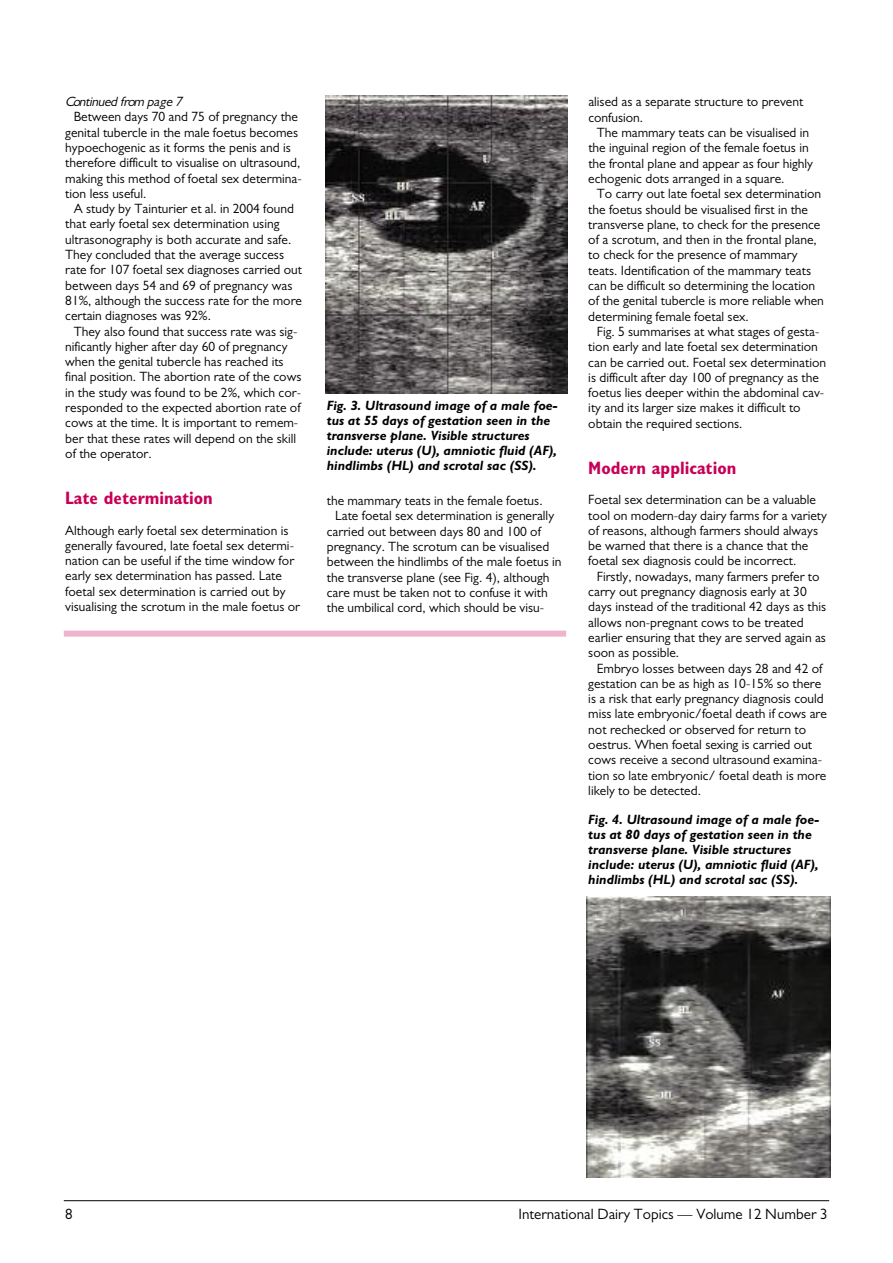
<style>
.page{position:relative;width:893px;height:1263px;background:#fff}
.page>*{position:absolute;margin:0;border:0;box-sizing:border-box;transform-origin:0 0}
.t1{font:700 condensed 18px "Gill Sans";color:#c70057}
.t2{font:15px "Gill Sans";color:#000}
.t3{font:13.5px/15.3px "Gill Sans";color:#000}
.t4{font:italic 700 13.5px/15px "Gill Sans";color:#000}
.t5{font:italic 13.5px "Gill Sans";color:#000}
</style>
<div class="page">
<hr style="left:64px;top:1200px;width:765px;height:1px;background:#000">
<img style="left:325px;top:96px;width:243px;height:297px">
<img style="left:587px;top:896px;width:243px;height:282px">
<div style="left:64px;top:631px;width:502px;height:6px;background:#eeb3cd"></div>
<p class="t5" style="left:65px;top:97px;width:121px">Continued from page 7</p>
<p class="t3" style="left:65px;top:111px;width:238px;text-indent:9px">Between days 70 and 75 of pregnancy the genital tubercle in the male foetus becomes hypoechogenic as it forms the penis and is therefore difficult to visualise on ultrasound, making this method of foetal sex determina&shy;tion less useful.</p>
<p class="t3" style="left:65px;top:202px;width:238px;text-indent:9px">A study by Tainturier et al. in 2004 found that early foetal sex determination using ultrasonography is both accurate and safe.<br>They concluded that the average success rate for 107 foetal sex diagnoses carried out between days 54 and 69 of pregnancy was 81%, although the success rate for the more certain diagnoses was 92%.</p>
<p class="t3" style="left:65px;top:325px;width:238px;text-indent:9px">They also found that success rate was sig&shy;nificantly higher after day 60 of pregnancy when the genital tubercle has reached its final position. The abortion rate of the cows in the study was found to be 2%, which cor&shy;responded to the expected abortion rate of cows at the time. It is important to remem&shy;ber that these rates will depend on the skill of the operator.</p>
<h1 class="t1" style="left:65px;top:491px;width:149px">Late determination</h1>
<p class="t3" style="left:65px;top:524px;width:236px">Although early foetal sex determination is generally favoured, late foetal sex determi&shy;nation can be useful if the time window for early sex determination has passed. Late foetal sex determination is carried out by visualising the scrotum in the male foetus or</p>
<p class="t4" style="left:327px;top:400px;width:232px">Fig. 3. Ultrasound image of a male foe&shy;tus at 55 days of gestation seen in the transverse plane. Visible structures include: uterus (U), amniotic fluid (AF), hindlimbs (HL) and scrotal sac (SS).</p>
<p class="t3" style="left:327px;top:494px;width:217px">the mammary teats in the female foetus.</p>
<p class="t3" style="left:335px;top:510px;width:220px">Late foetal sex determination is generally</p>
<p class="t3" style="left:327px;top:525px;width:216px">carried out between days 80 and 100 of</p>
<p class="t3" style="left:327px;top:540px;width:224px">pregnancy. The scrotum can be visualised</p>
<p class="t3" style="left:327px;top:555px;width:236px">between the hindlimbs of the male foetus in</p>
<p class="t3" style="left:327px;top:571px;width:224px">the transverse plane (see Fig. 4), although</p>
<p class="t3" style="left:327px;top:586px;width:222px">care must be taken not to confuse it with</p>
<p class="t3" style="left:327px;top:601px;width:219px">the umbilical cord, which should be visu-</p>
<p class="t3" style="left:588px;top:96px;width:216px">alised as a separate structure to prevent confusion.</p>
<p class="t3" style="left:588px;top:126px;width:226px;text-indent:9px">The mammary teats can be visualised in the inguinal region of the female foetus in the frontal plane and appear as four highly echogenic dots arranged in a square.</p>
<p class="t3" style="left:588px;top:187px;width:237px;text-indent:9px">To carry out late foetal sex determination the foetus should be visualised first in the transverse plane, to check for the presence of a scrotum, and then in the frontal plane, to check for the presence of mammary teats. Identification of the mammary teats can be difficult so determining the location of the genital tubercle is more reliable when determining female foetal sex.</p>
<p class="t3" style="left:588px;top:325px;width:239px;text-indent:9px">Fig. 5 summarises at what stages of gesta&shy;tion early and late foetal sex determination can be carried out. Foetal sex determination is difficult after day 100 of pregnancy as the foetus lies deeper within the abdominal cav&shy;ity and its larger size makes it difficult to obtain the required sections.</p>
<h1 class="t1" style="left:588px;top:461px;width:149px">Modern application</h1>
<p class="t3" style="left:588px;top:493px;width:240px">Foetal sex determination can be a valuable tool on modern-day dairy farms for a variety of reasons, although farmers should always be warned that there is a chance that the foetal sex diagnosis could be incorrect.</p>
<p class="t3" style="left:588px;top:570px;width:239px;text-indent:9px">Firstly, nowadays, many farmers prefer to carry out pregnancy diagnosis early at 30 days instead of the traditional 42 days as this allows non-pregnant cows to be treated earlier ensuring that they are served again as soon as possible.</p>
<p class="t3" style="left:588px;top:662px;width:240px;text-indent:9px">Embryo losses between days 28 and 42 of gestation can be as high as 10-15% so there is a risk that early pregnancy diagnosis could miss late embryonic/foetal death if cows are not rechecked or observed for return to oestrus. When foetal sexing is carried out cows receive a second ultrasound examina&shy;tion so late embryonic/ foetal death is more likely to be detected.</p>
<p class="t4" style="left:588px;top:813px;width:232px">Fig. 4. Ultrasound image of a male foe&shy;tus at 80 days of gestation seen in the transverse plane. Visible structures include: uterus (U), amniotic fluid (AF), hindlimbs (HL) and scrotal sac (SS).</p>
<p class="t2" style="left:65px;top:1209px;width:9px">8</p>
<p class="t2" style="left:518px;top:1209px;width:311px">International Dairy Topics — Volume 12 Number 3</p>
</div>
